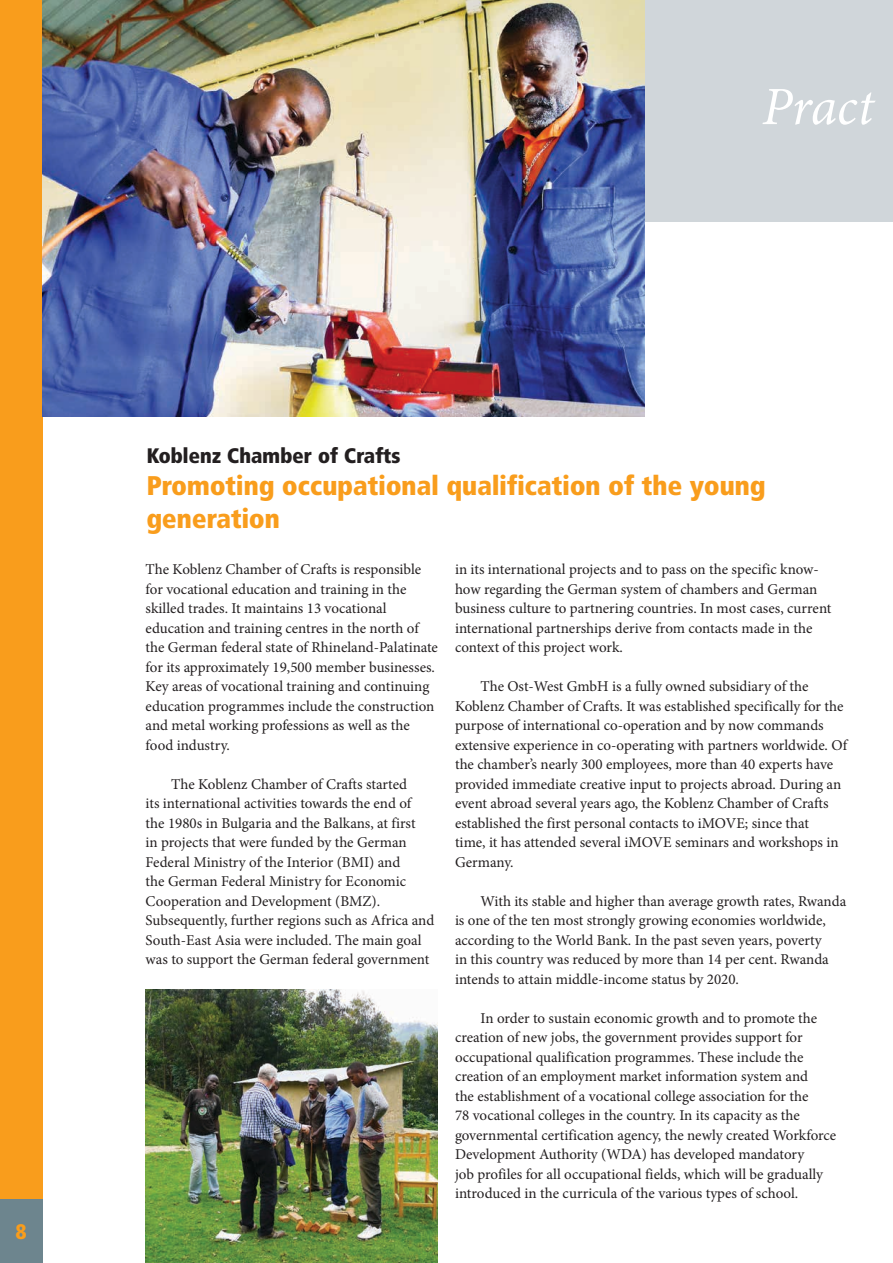
<style>
.page{position:relative;width:893px;height:1263px;background:#fff}
.page>*{position:absolute;margin:0;border:0;box-sizing:border-box;transform-origin:0 0}
.t1{font:italic 54px "Minion Pro";letter-spacing:-.005em;color:#fff}
.t2{font:27px/32.4px "Transit Fr Pos OT Bld";color:#f99d1c}
.t3{font:21px "Transit Fr Pos OT Bld";color:#231f20}
.t4{font:21px "Transit Fr Pos OT Bld";color:#f99d1c}
.t5{font:15px/19.5px "Minion Pro";color:#231f20}
</style>
<div class="page">
<div style="left:352px;top:0;width:541px;height:221px;background:#d0d6da"></div>
<div style="left:0;top:0;width:43px;height:1199px;background:#f99d1c"></div>
<img style="left:43px;top:0;width:601px;height:417px">
<div style="left:0;top:1199px;width:43px;height:64px;background:#6d858e"></div>
<img style="left:146px;top:990px;width:292px;height:273px">
<h1 class="t1" style="left:762px;top:70px;width:113px">Pract</h1>
<h3 class="t4" style="left:16px;top:1220px;width:12px">8</h3>
<h1 class="t3" style="left:147px;top:443px;width:256px">Koblenz Chamber of Crafts</h1>
<h1 class="t2" style="left:147px;top:470px;width:620px">Promoting occupational qualification of the young generation</h1>
<p class="t5" style="left:146px;top:560px;width:294px">The Koblenz Chamber of Crafts is responsible for vocational education and training in the skilled trades. It maintains 13 vocational education and training centres in the north of the German federal state of Rhineland-Palatinate for its approximately 19,500 member businesses.<br>Key areas of vocational training and continuing education programmes include the construction and metal working professions as well as the food industry.</p>
<p class="t5" style="left:146px;top:774px;width:290px;text-indent:26px">The Koblenz Chamber of Crafts started<br>its international activities towards the end of<br>the 1980s in Bulgaria and the Balkans, at first<br>in projects that were funded by the German Federal Ministry of the Interior (BMI) and<br>the German Federal Ministry for Economic Cooperation and Development (BMZ).<br>Subsequently, further regions such as Africa and South-East Asia were included. The main goal was to support the German federal government</p>
<p class="t5" style="left:455px;top:560px;width:378px">in its international projects and to pass on the specific know&shy;how regarding the German system of chambers and German business culture to partnering countries. In most cases, current international partnerships derive from contacts made in the context of this project work.</p>
<p class="t5" style="left:455px;top:677px;width:394px;text-indent:26px">The Ost-West GmbH is a fully owned subsidiary of the Koblenz Chamber of Crafts. It was established specifically for the purpose of international co-operation and by now commands extensive experience in co-operating with partners worldwide. Of the chamber’s nearly 300 employees, more than 40 experts have provided immediate creative input to projects abroad. During an event abroad several years ago, the Koblenz Chamber of Crafts established the first personal contacts to iMOVE; since that<br>time, it has attended several iMOVE seminars and workshops in Germany.</p>
<p class="t5" style="left:455px;top:891px;width:393px;text-indent:26px">With its stable and higher than average growth rates, Rwanda is one of the ten most strongly growing economies worldwide, according to the World Bank. In the past seven years, poverty<br>in this country was reduced by more than 14 per cent. Rwanda intends to attain middle-income status by 2020.</p>
<p class="t5" style="left:455px;top:1008px;width:383px;text-indent:26px">In order to sustain economic growth and to promote the creation of new jobs, the government provides support for occupational qualification programmes. These include the creation of an employment market information system and<br>the establishment of a vocational college association for the<br>78 vocational colleges in the country. In its capacity as the governmental certification agency, the newly created Workforce Development Authority (WDA) has developed mandatory<br>job profiles for all occupational fields, which will be gradually introduced in the curricula of the various types of school.</p>
</div>
